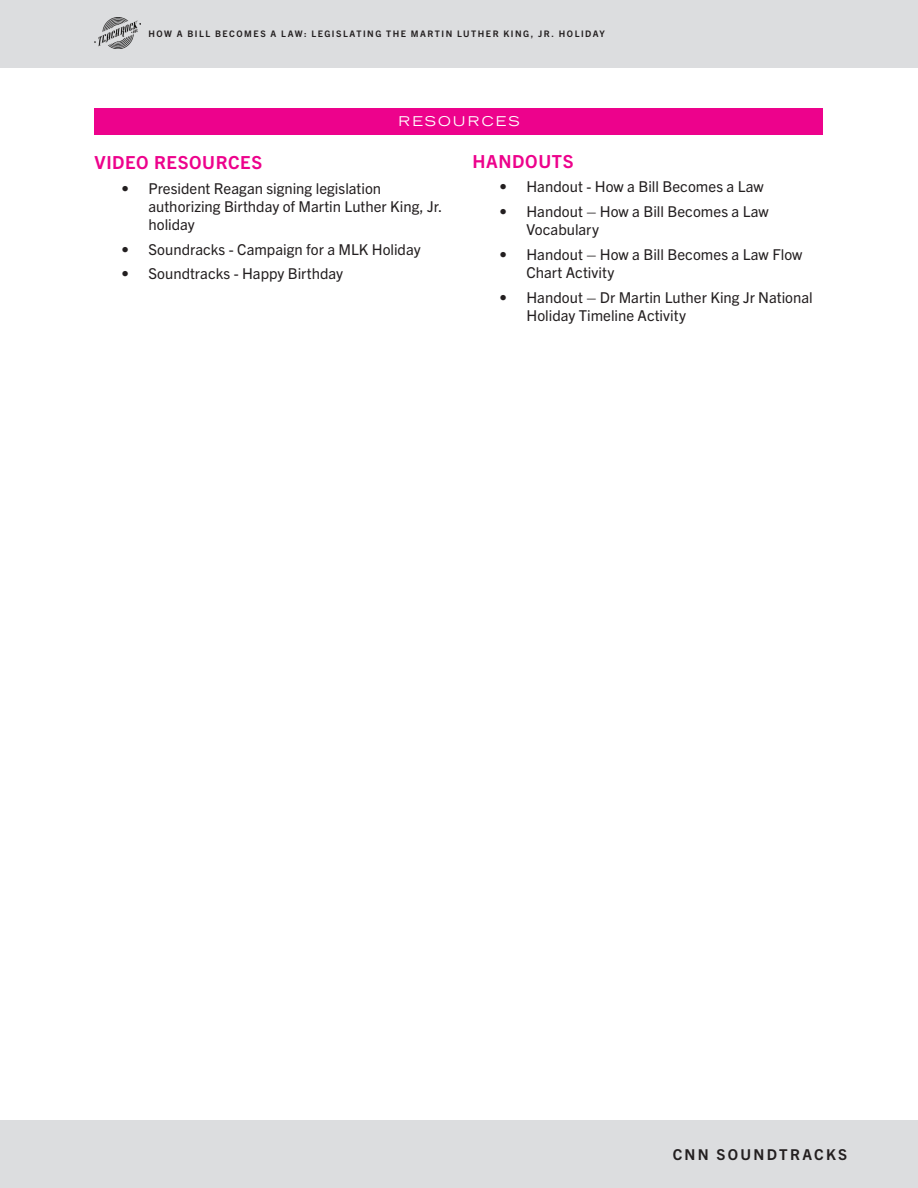
<style>
.page{position:relative;width:918px;height:1188px;background:#fff}
.page>*{position:absolute;margin:0;border:0;box-sizing:border-box;transform-origin:0 0}
.PINK_SECTION_HEADER{font:700 18px "Trade Gothic Next LT Pro";letter-spacing:.035em;color:#ed028c}
.t1{font:15px/18px "Trade Gothic Next LT Pro";color:#231f20}
.t2{font:700 15px "Trade Gothic Next LT Pro";letter-spacing:.15em;color:#231f20}
.HEADER_IN_PINK_BAR{font:expanded 13.5px "Trade Gothic LH";letter-spacing:.15em;color:#fff}
.t3{font:700 9px "Trade Gothic Next LT Pro";letter-spacing:.165em;color:#231f20}
</style>
<div class="page">
<div style="left:0;top:0;width:918px;height:68px;background:#dcdddf"></div>
<img style="left:94px;top:18px;width:46px;height:30px">
<div style="left:0;top:1120px;width:918px;height:68px;background:#dcdddf"></div>
<div style="left:94px;top:108px;width:730px;height:27px;background:#ed028c"></div>
<p class="t3" style="left:148px;top:28px;width:458px">HOW A BILL BECOMES A LAW: LEGISLATING THE MARTIN LUTHER KING, JR. HOLIDAY</p>
<p class="HEADER_IN_PINK_BAR" style="left:398px;top:113px;width:123px">RESOURCES</p>
<p class="PINK_SECTION_HEADER" style="left:472px;top:149px;width:103px">HANDOUTS</p>
<p class="t1" style="left:500px;top:177px;width:266px">• Handout - How a Bill Becomes a Law</p>
<p class="t1" style="left:526px;top:202px;width:244px;text-indent:-27px">• Handout – How a Bill Becomes a Law<br>Vocabulary</p>
<p class="t1" style="left:526px;top:244px;width:278px;text-indent:-27px">• Handout – How a Bill Becomes a Law Flow<br>Chart Activity</p>
<p class="t1" style="left:526px;top:287px;width:288px;text-indent:-27px">• Handout – Dr Martin Luther King Jr National<br>Holiday Timeline Activity</p>
<p class="PINK_SECTION_HEADER" style="left:94px;top:150px;width:169px">VIDEO RESOURCES</p>
<p class="t1" style="left:148px;top:178px;width:295px;text-indent:-27px">• President Reagan signing legislation authorizing Birthday of Martin Luther King, Jr. holiday</p>
<p class="t1" style="left:122px;top:239px;width:301px">• Soundracks - Campaign for a MLK Holiday</p>
<p class="t1" style="left:122px;top:264px;width:223px">• Soundtracks - Happy Birthday</p>
<p class="t2" style="left:673px;top:1144px;width:176px">CNN SOUNDTRACKS</p>
</div>
